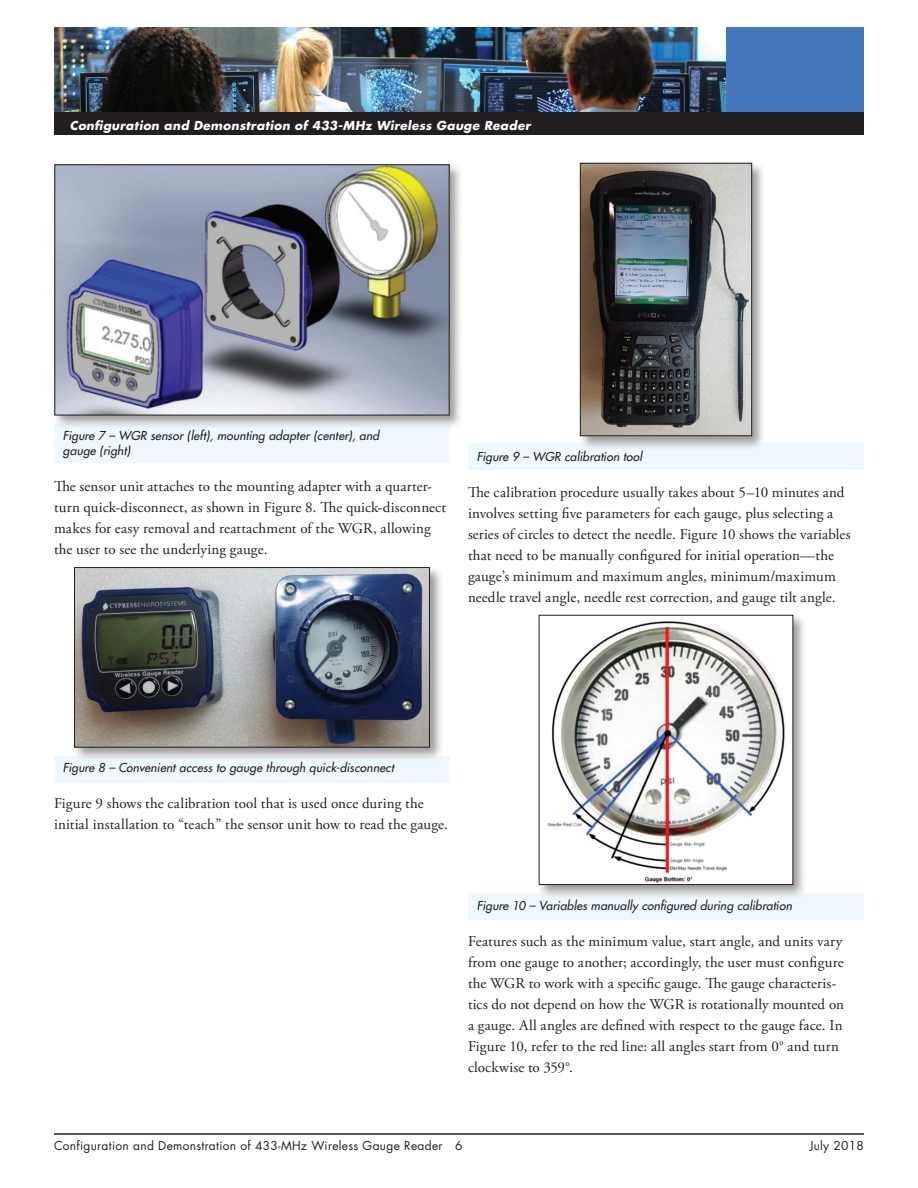
<style>
.page{position:relative;width:918px;height:1188px;background:#fff}
.page>*{position:absolute;margin:0;border:0;box-sizing:border-box;transform-origin:0 0}
.t1{font:15px/21px "Adobe Garamond Pro";letter-spacing:.01em;color:#231f20}
.t2{font:italic 12px/15px "Futura";letter-spacing:.015em;color:#231f20}
.t3{font:italic 700 12px "Futura";letter-spacing:.03em;color:#fff}
.t4{font:12px "Futura";letter-spacing:.025em;color:#231f20}
.s1{font-weight:400}
</style>
<div class="page">
<img style="left:54px;top:27px;width:672px;height:85px">
<hr style="left:54px;top:1133px;width:810px;height:2px;background:#231f20">
<div style="left:726px;top:27px;width:138px;height:86px;background:#4477bc"></div>
<div style="left:54px;top:112px;width:810px;height:23px;background:#231f20"></div>
<div style="left:468px;top:443px;width:396px;height:27px;background:#eef8fd"></div>
<div style="left:468px;top:893px;width:396px;height:27px;background:#eef8fd"></div>
<div style="left:54px;top:756px;width:396px;height:27px;background:#eef8fd"></div>
<div style="left:54px;top:423px;width:396px;height:40px;background:#eef8fd"></div>
<div style="left:53px;top:163px;width:411px;height:266px;background:#231f20;opacity:.45"></div>
<img style="left:57px;top:167px;width:390px;height:246px">
<div style="left:72px;top:565px;width:372px;height:197px;background:#231f20;opacity:.45"></div>
<img style="left:76px;top:569px;width:352px;height:176px">
<div style="left:74px;top:567px;width:356px;height:180px;border:1px solid #231f20"></div>
<div style="left:578px;top:161px;width:188px;height:289px;background:#231f20;opacity:.45"></div>
<img style="left:582px;top:165px;width:168px;height:269px">
<div style="left:580px;top:163px;width:172px;height:273px;border:1px solid #231f20"></div>
<div style="left:536px;top:613px;width:271px;height:286px;background:#231f20;opacity:.45"></div>
<div style="left:539px;top:615px;width:254px;height:270px;background:#fff"></div>
<img style="left:547px;top:621px;width:238px;height:261px">
<div style="left:539px;top:615px;width:254px;height:270px;border:1px solid #231f20"></div>
<p class="t3" style="left:70px;top:118px;width:462px">Configuration and Demonstration of 433-MHz Wireless Gauge Reader</p>
<p class="t3" style="left:70px;top:118px;width:107px">Headline: <span class="s1">Subtitle</span></p>
<p class="t2" style="left:63px;top:428px;width:318px">Figure 7 – WGR sensor (left), mounting adapter (center), and gauge (right)</p>
<p class="t1" style="left:54px;top:477px;width:394px">The sensor unit attaches to the mounting adapter with a quarter&shy;turn quick-disconnect, as shown in Figure 8. The quick-disconnect makes for easy removal and reattachment of the WGR, allowing the user to see the underlying gauge.</p>
<p class="t2" style="left:477px;top:449px;width:167px">Figure 9 – WGR calibration tool</p>
<p class="t1" style="left:468px;top:482px;width:384px">The calibration procedure usually takes about 5–10 minutes and involves setting five parameters for each gauge, plus selecting a series of circles to detect the needle. Figure 10 shows the variables that need to be manually configured for initial operation—the gauge’s minimum and maximum angles, minimum/maximum needle travel angle, needle rest correction, and gauge tilt angle.</p>
<p class="t2" style="left:63px;top:761px;width:333px">Figure 8 – Convenient access to gauge through quick-disconnect</p>
<p class="t1" style="left:54px;top:794px;width:395px">Figure 9 shows the calibration tool that is used once during the initial installation to “teach” the sensor unit how to read the gauge.</p>
<p class="t2" style="left:477px;top:898px;width:317px">Figure 10 – Variables manually configured during calibration</p>
<p class="t1" style="left:468px;top:931px;width:378px">Features such as the minimum value, start angle, and units vary from one gauge to another; accordingly, the user must configure the WGR to work with a specific gauge. The gauge characteris&shy;tics do not depend on how the WGR is rotationally mounted on a gauge. All angles are defined with respect to the gauge face. In Figure 10, refer to the red line: all angles start from 0° and turn clockwise to 359°.</p>
<p class="t4" style="left:54px;top:1138px;width:410px">Configuration and Demonstration of 433-MHz Wireless Gauge Reader 6</p>
<p class="t4" style="left:810px;top:1138px;width:56px">July 2018</p>
</div>
